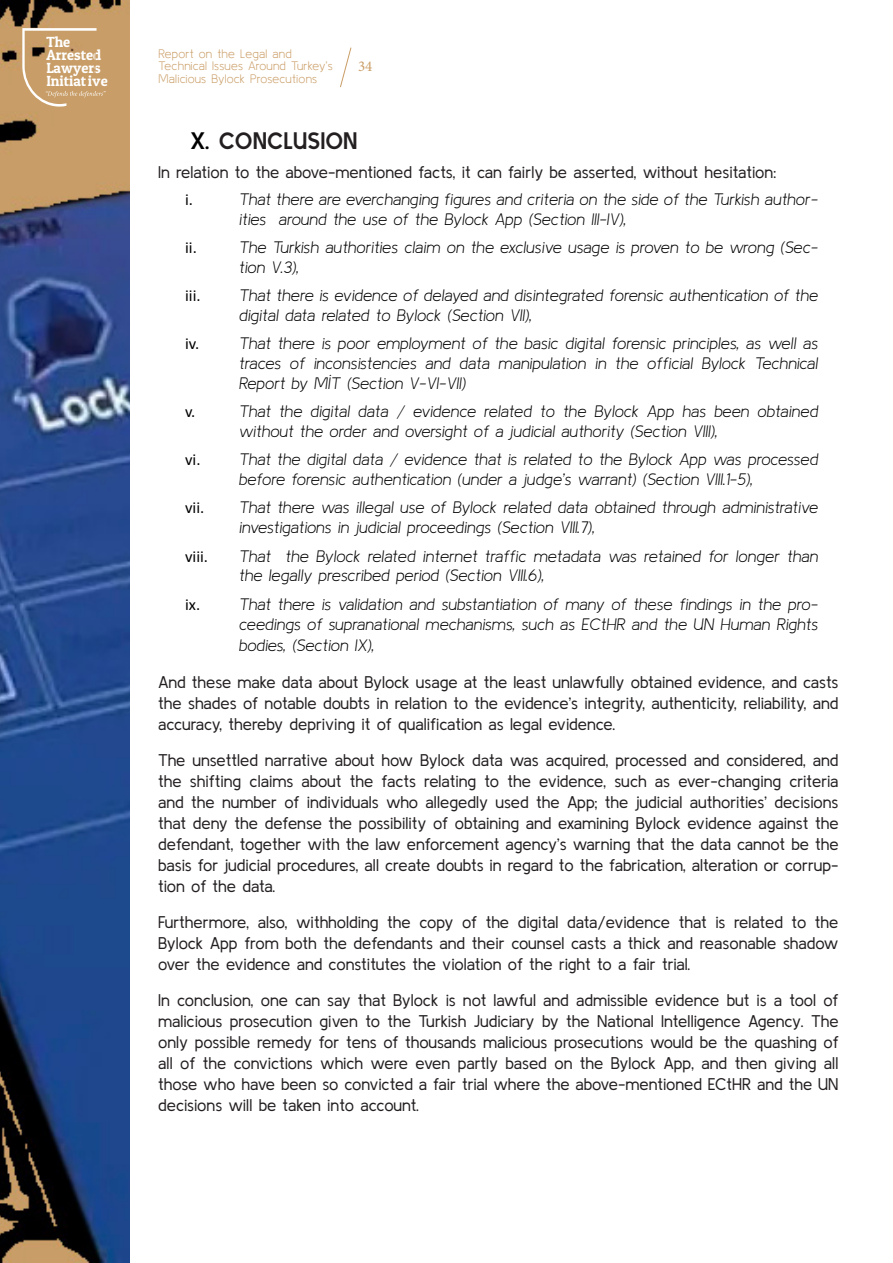
<style>
.page{position:relative;width:893px;height:1263px;background:#fff}
.page>*{position:absolute;margin:0;border:0;box-sizing:border-box;transform-origin:0 0}
.Heading_1{font:700 23.25px "Kulim Park";color:#231f20}
.metin{font:16.5px/21px "Kulim Park";color:#231f20;text-align:justify}
.t1{font:italic 200 16.5px/19.8px "Kulim Park";color:#000}
.t2{font:16.5px "Calibri";color:#000}
.t3{font:15px "Minion Pro";color:#ca9d66}
.t4{font:14.7px/12.9px "Patua One";color:#fff}
.t5{font:200 12.15px/12.1px "Kulim Park";letter-spacing:.02em;color:#ca9d66}
.s1{color:#000}
.s2{font-family:"Calibri";font-weight:400;font-style:normal}
</style>
<div class="page">
<img style="left:0;top:0;width:130px;height:1263px">
<svg style="left:22px;top:28px;width:84px;height:79px;background:#c9a271"></svg>
<hr style="left:95px;top:38px;width:1px;height:39px;background:#ca9d66">
<svg style="left:340px;top:47px;width:12px;height:41px"></svg>
<p class="t4" style="left:46px;top:35px;width:63px">The<br>Arrested<br>Lawyers<br>Initiative</p>
<p class="t5" style="left:159px;top:48px;width:176px">Report on the Legal and<br>Technical Issues Around Turkey’s<br>Malicious Bylock Prosecutions</p>
<p class="t3" style="left:358px;top:56px;width:16px">34</p>
<p class="Heading_1" style="left:190px;top:128px;width:169px"><span class="s1">X.</span> CONCLUSION</p>
<p class="metin" style="left:158px;top:161px;width:620px">In relation to the above-mentioned facts, it can fairly be asserted, without hesitation:</p>
<p class="t2" style="left:185px;top:188px;width:9px">i.</p>
<p class="t1" style="left:239px;top:189px;width:581px">That there are everchanging figures and criteria on the side of the Turkish author&shy;ities around the use of the Bylock App (Section III-IV),</p>
<p class="t2" style="left:185px;top:236px;width:13px">ii.</p>
<p class="t1" style="left:239px;top:237px;width:581px">The Turkish authorities claim on the exclusive usage is proven to be wrong (Sec&shy;tion V.3),</p>
<p class="t2" style="left:185px;top:284px;width:17px">iii.</p>
<p class="t1" style="left:239px;top:286px;width:581px">That there is evidence of delayed and disintegrated forensic authentication of the digital data related to Bylock (Section VII),</p>
<p class="t2" style="left:185px;top:332px;width:16px">iv.</p>
<p class="t1" style="left:239px;top:334px;width:581px;text-align:justify">That there is poor employment of the basic digital forensic principles, as well as traces of inconsistencies and data manipulation in the official Bylock Technical Report by MİT (Section V-VI-VII)</p>
<p class="t2" style="left:185px;top:400px;width:12px">v.</p>
<p class="t1" style="left:239px;top:402px;width:581px">That the digital data / evidence related to the Bylock App has been obtained without the order and oversight of a judicial authority (Section VIII),</p>
<p class="t1" style="left:239px;top:450px;width:581px;text-indent:-54px"><span class="s2">vi.</span> That the digital data / evidence that is related to the Bylock App was processed before forensic authentication (under a judge’s warrant) (Section VIII.1-5),</p>
<p class="t2" style="left:185px;top:496px;width:21px">vii.</p>
<p class="t1" style="left:239px;top:498px;width:581px">That there was illegal use of Bylock related data obtained through administrative investigations in judicial proceedings (Section VIII.7),</p>
<p class="t2" style="left:185px;top:545px;width:24px">viii.</p>
<p class="t1" style="left:239px;top:546px;width:581px">That the Bylock related internet traffic metadata was retained for longer than the legally prescribed period (Section VIII.6),</p>
<p class="t1" style="left:185px;top:594px;width:635px;text-align:right"><span class="s2">ix.</span> That there is validation and substantiation of many of these findings in the pro&shy;ceedings of supranational mechanisms, such as ECtHR and the UN Human Rights</p>
<p class="t1" style="left:239px;top:635px;width:137px">bodies, (Section IX),</p>
<p class="metin" style="left:158px;top:672px;width:682px">And these make data about Bylock usage at the least unlawfully obtained evidence, and casts the shades of notable doubts in relation to the evidence’s integrity, authenticity, reliability, and accuracy, thereby depriving it of qualification as legal evidence.</p>
<p class="metin" style="left:158px;top:750px;width:682px">The unsettled narrative about how Bylock data was acquired, processed and considered, and the shifting claims about the facts relating to the evidence, such as ever-changing criteria and the number of individuals who allegedly used the App; the judicial authorities’ decisions that deny the defense the possibility of obtaining and examining Bylock evidence against the defendant, together with the law enforcement agency’s warning that the data cannot be the basis for judicial procedures, all create doubts in regard to the fabrication, alteration or corrup&shy;tion of the data.</p>
<p class="metin" style="left:158px;top:912px;width:682px">Furthermore, also, withholding the copy of the digital data/evidence that is related to the Bylock App from both the defendants and their counsel casts a thick and reasonable shadow over the evidence and constitutes the violation of the right to a fair trial.</p>
<p class="metin" style="left:158px;top:990px;width:682px">In conclusion, one can say that Bylock is not lawful and admissible evidence but is a tool of malicious prosecution given to the Turkish Judiciary by the National Intelligence Agency. The only possible remedy for tens of thousands malicious prosecutions would be the quashing of all of the convictions which were even partly based on the Bylock App, and then giving all those who have been so convicted a fair trial where the above-mentioned ECtHR and the UN decisions will be taken into account.</p>
</div>
